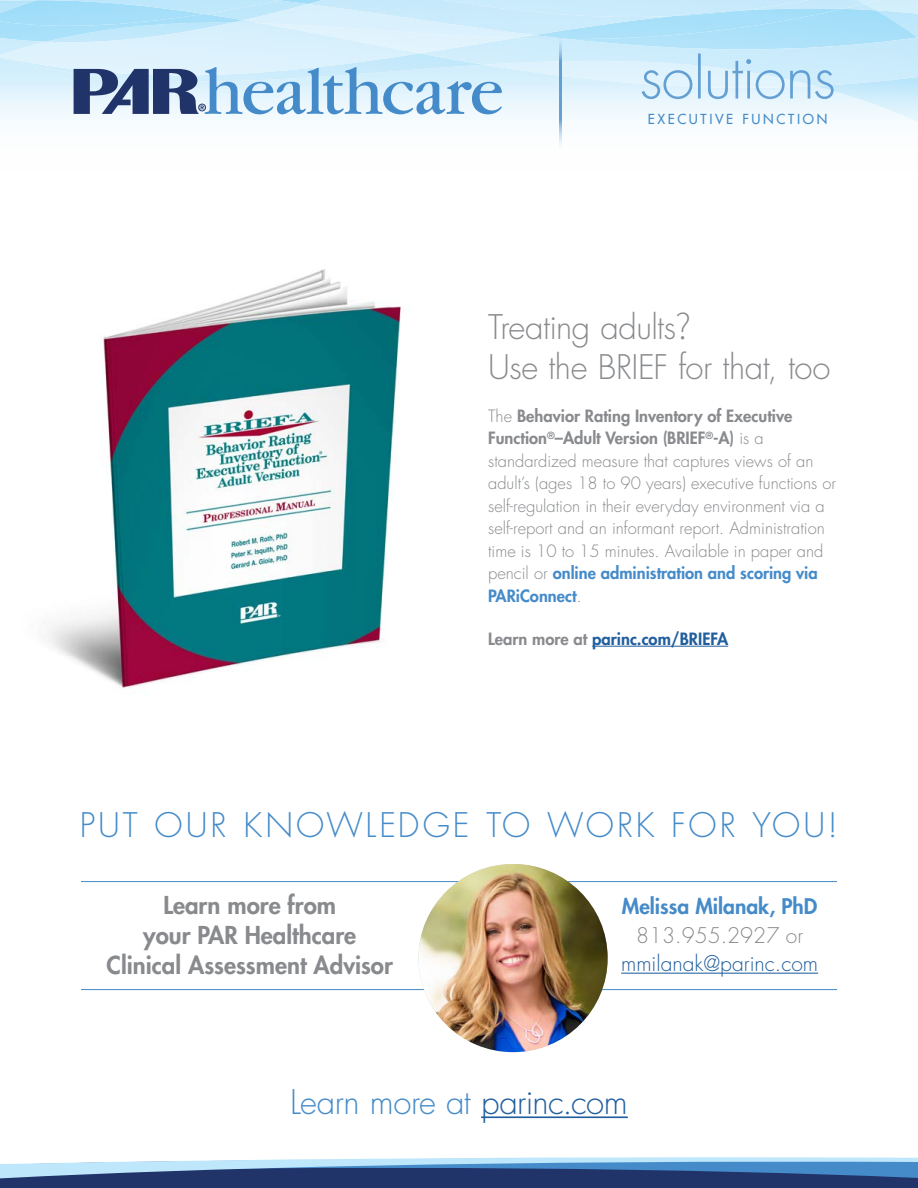
<style>
.page{position:relative;width:918px;height:1188px;background:#fff}
.page>*{position:absolute;margin:0;border:0;box-sizing:border-box;transform-origin:0 0}
.t1{font:300 33px/39.6px "Futura Std";letter-spacing:-.015em;color:#888a8d}
.t2{font:300 33px "Futura Std";letter-spacing:.09em;color:#458bc9}
.t3{font:300 33px "Futura Std";letter-spacing:-.02em;color:#458bc9}
.t4{font:800 24px/30px "Futura Std";color:#888a8d;text-align:center}
.t5{font:300 21px "Futura Std";color:#215e9e}
.t6{font:800 21px "Futura Std";color:#458bc9}
.t7{font:300 21px "Futura Std";color:#888a8d}
.t8{font:300 16.5px/22.5px "Futura Std";color:#888a8d}
.t9{font:800 16.5px "Futura Std";color:#215e9e}
.t10{font:500 13.5px "Futura Std";letter-spacing:.195em;color:#458bc9}
.s1{font-family:"Source Sans Pro";font-size:39px}
.s2{font-weight:800}
.s3{font-weight:800;color:#458bc9}
.s4{color:#888a8d}
.s5{color:#215e9e}
</style>
<div class="page">
<hr style="left:481px;top:1116px;width:147px;height:2px;background:#215e9e">
<hr style="left:621px;top:973px;width:197px;height:1px;background:#215e9e">
<hr style="left:81px;top:881px;width:756px;height:1px;background:#458bc9">
<hr style="left:81px;top:989px;width:756px;height:1px;background:#458bc9">
<img style="left:418px;top:864px;width:190px;height:188px">
<hr style="left:592px;top:646px;width:136px;height:1px;background:#215e9e">
<img style="left:0;top:75px;width:918px;height:47px">
<svg style="left:0;top:0;width:918px;height:37px;background:#aae0f9"></svg>
<img style="left:37px;top:0;width:244px;height:14px">
<img style="left:204px;top:1px;width:365px;height:38px">
<svg style="left:876px;top:4px;width:42px;height:11px"></svg>
<img style="left:876px;top:0;width:42px;height:4px">
<img style="left:0;top:53px;width:420px;height:22px">
<img style="left:0;top:20px;width:261px;height:36px">
<img style="left:864px;top:0;width:12px;height:17px">
<img style="left:308px;top:0;width:556px;height:35px">
<img style="left:243px;top:4px;width:291px;height:34px">
<hr style="left:559px;top:34px;width:3px;height:119px;background:#458bc9">
<svg style="left:74px;top:54px;width:760px;height:60px;background:#bcd6ea"></svg>
<svg style="left:0;top:1157px;width:918px;height:31px;background:#5978a4"></svg>
<img style="left:48px;top:269px;width:353px;height:421px">
<p class="t10" style="left:648px;top:110px;width:181px">EXECUTIVE FUNCTION</p>
<h1 class="t1" style="left:488px;top:309px;width:344px">Treating adults<span class="s1">?<br></span>Use the BRIEF for that, too</h1>
<p class="t8" style="left:488px;top:405px;width:349px">The <span class="s2">Behavior Rating Inventory of Executive Function</span><sup>®</sup><span class="s2">–Adult Version (BRIEF</span><sup>®</sup><span class="s2">-A)</span> is a standardized measure that captures views of an adult’s (ages 18 to 90 years) executive functions or self-regulation in their everyday environment via a self-report and an informant report. Administration time is 10 to 15 minutes. Available in paper and pencil or <span class="s3">online administration and scoring via PARiConnect</span>.</p>
<p class="t9" style="left:488px;top:628px;width:242px"><span class="s4">Learn more at</span> parinc.com/BRIEFA</p>
<h1 class="t2" style="left:80px;top:805px;width:760px">PUT OUR KNOWLEDGE TO WORK FOR YOU!</h1>
<h2 class="t4" style="left:107px;top:890px;width:288px">Learn more from<br>your PAR Healthcare<br>Clinical Assessment Advisor</h2>
<p class="t6" style="left:622px;top:893px;width:197px">Melissa Milanak, PhD</p>
<p class="t7" style="left:636px;top:922px;width:169px">813.955.2927 or</p>
<p class="t5" style="left:621px;top:951px;width:198px">mmilanak@parinc.com</p>
<h1 class="t3" style="left:290px;top:1082px;width:339px">Learn more at <span class="s5">parinc.com</span></h1>
</div>
